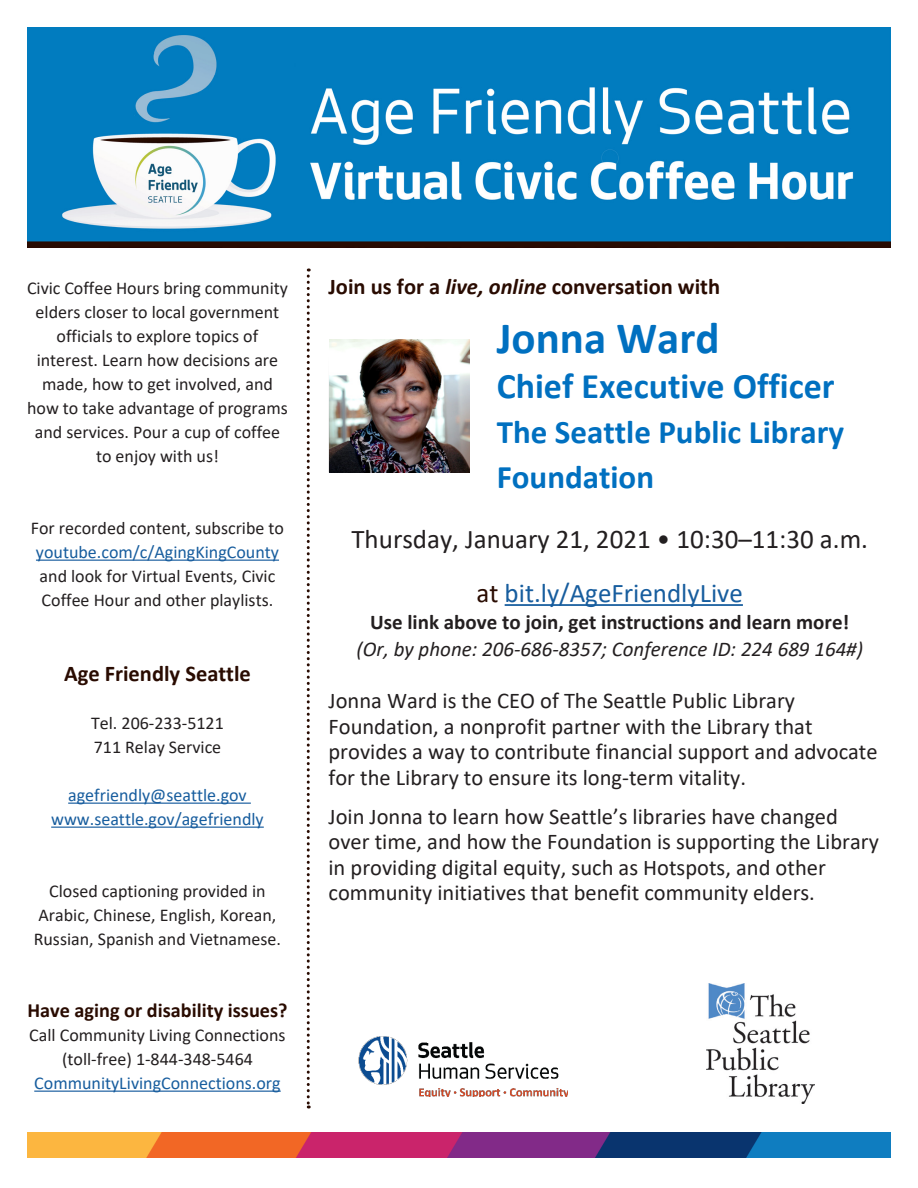
<style>
.page{position:relative;width:918px;height:1188px;background:#fff}
.page>*{position:absolute;margin:0;border:0;box-sizing:border-box;transform-origin:0 0}
.Guest_Text{font:700 45px "Calibri";color:#0070c0}
.Guest_Text-2{font:700 36px "Calibri";color:#0070c0}
.Guest_Text-3{font:700 33px/45px "Calibri";color:#0070c0}
.Address_line{font:27px "Calibri";color:#231f20}
.Address_line-2{font:27px "Calibri";color:#175d9e}
.body_text{font:22.5px/25.5px "Calibri";color:#231f20}
.body_text-2{font:700 22.5px "Calibri";color:#290b01}
.Sidebar_text{font:700 22.5px "Calibri";color:#290b01}
.Address_line-3{font:italic 21px "Calibri";color:#231f20}
.Address_line-4{font:700 21px "Calibri";color:#231f20}
.Sidebar_text-2{font:700 20.25px "Calibri";color:#290b01}
.Sidebar_text-3{font:18px/24px "Calibri";color:#231f20;text-align:center}
.Sidebar_text-4{font:18px "Calibri";color:#175d9e}
.s1{color:#175d9e}
.s2{font-style:italic}
.s3{color:#290b01}
</style>
<div class="page">
<hr style="left:36px;top:560px;width:243px;height:1px;background:#175d9e">
<hr style="left:68px;top:803px;width:183px;height:1px;background:#175d9e">
<hr style="left:51px;top:827px;width:213px;height:1px;background:#175d9e">
<hr style="left:34px;top:1091px;width:247px;height:1px;background:#175d9e">
<img style="left:358px;top:1036px;width:209px;height:60px">
<img style="left:27px;top:1132px;width:864px;height:26px">
<hr style="left:505px;top:604px;width:238px;height:2px;background:#175d9e">
<img style="left:707px;top:983px;width:107px;height:120px">
<img style="left:27px;top:27px;width:864px;height:221px">
<svg style="left:307px;top:268px;width:3px;height:840px"></svg>
<img style="left:329px;top:339px;width:141px;height:133px">
<p class="Sidebar_text-3" style="left:27px;top:276px;width:262px">Civic Coffee Hours bring community elders closer to local government officials to explore topics of interest. Learn how decisions are made, how to get involved, and how to take advantage of programs and services. Pour a cup of coffee to enjoy with us!</p>
<p class="Sidebar_text-3" style="left:31px;top:516px;width:255px">For recorded content, subscribe to <span class="s1">youtube.com/c/AgingKingCounty </span>and look for Virtual Events, Civic Coffee Hour and other playlists.</p>
<p class="Sidebar_text" style="left:64px;top:658px;width:188px">Age Friendly Seattle</p>
<p class="Sidebar_text-3" style="left:91px;top:711px;width:134px">Tel. 206-233-5121</p>
<p class="Sidebar_text-3" style="left:94px;top:735px;width:129px">711 Relay Service</p>
<p class="Sidebar_text-4" style="left:68px;top:783px;width:180px">agefriendly@seattle.gov</p>
<p class="Sidebar_text-4" style="left:51px;top:807px;width:214px">www.seattle.gov/agefriendly</p>
<p class="Sidebar_text-3" style="left:34px;top:879px;width:249px">Closed captioning provided in<br>Arabic, Chinese, English, Korean,<br>Russian, Spanish and Vietnamese.</p>
<p class="Sidebar_text-2" style="left:28px;top:996px;width:262px">Have aging or disability issues?</p>
<p class="Sidebar_text-3" style="left:29px;top:1023px;width:258px">Call Community Living Connections (toll-free) 1-844-348-5464</p>
<p class="Sidebar_text-4" style="left:34px;top:1071px;width:248px">CommunityLivingConnections.org</p>
<p class="body_text-2" style="left:328px;top:271px;width:393px">Join us for a <span class="s2">live, online</span> conversation with</p>
<p class="Guest_Text" style="left:497px;top:306px;width:224px">Jonna Ward</p>
<p class="Guest_Text-2" style="left:497px;top:361px;width:339px">Chief Executive Officer</p>
<p class="Guest_Text-3" style="left:497px;top:409px;width:349px">The Seattle Public Library<br>Foundation</p>
<p class="Address_line" style="left:352px;top:520px;width:518px">Thursday, January 21, 2021 • 10:30–11:30 a.m.</p>
<p class="Address_line-2" style="left:477px;top:574px;width:268px"><span class="s3">at</span> bit.ly/AgeFriendlyLive</p>
<p class="Address_line-4" style="left:370px;top:607px;width:481px">Use link above to join, get instructions and learn more!</p>
<p class="Address_line-3" style="left:356px;top:634px;width:508px">(Or, by phone: 206-686-8357; Conference ID: 224 689 164#)</p>
<p class="body_text" style="left:328px;top:688px;width:551px">Jonna Ward is the CEO of The Seattle Public Library Foundation, a nonprofit partner with the Library that provides a way to contribute financial support and advocate for the Library to ensure its long-term vitality.</p>
<p class="body_text" style="left:328px;top:803px;width:552px">Join Jonna to learn how Seattle’s libraries have changed over time, and how the Foundation is supporting the Library in providing digital equity, such as Hotspots, and other community initiatives that benefit community elders.</p>
</div>
